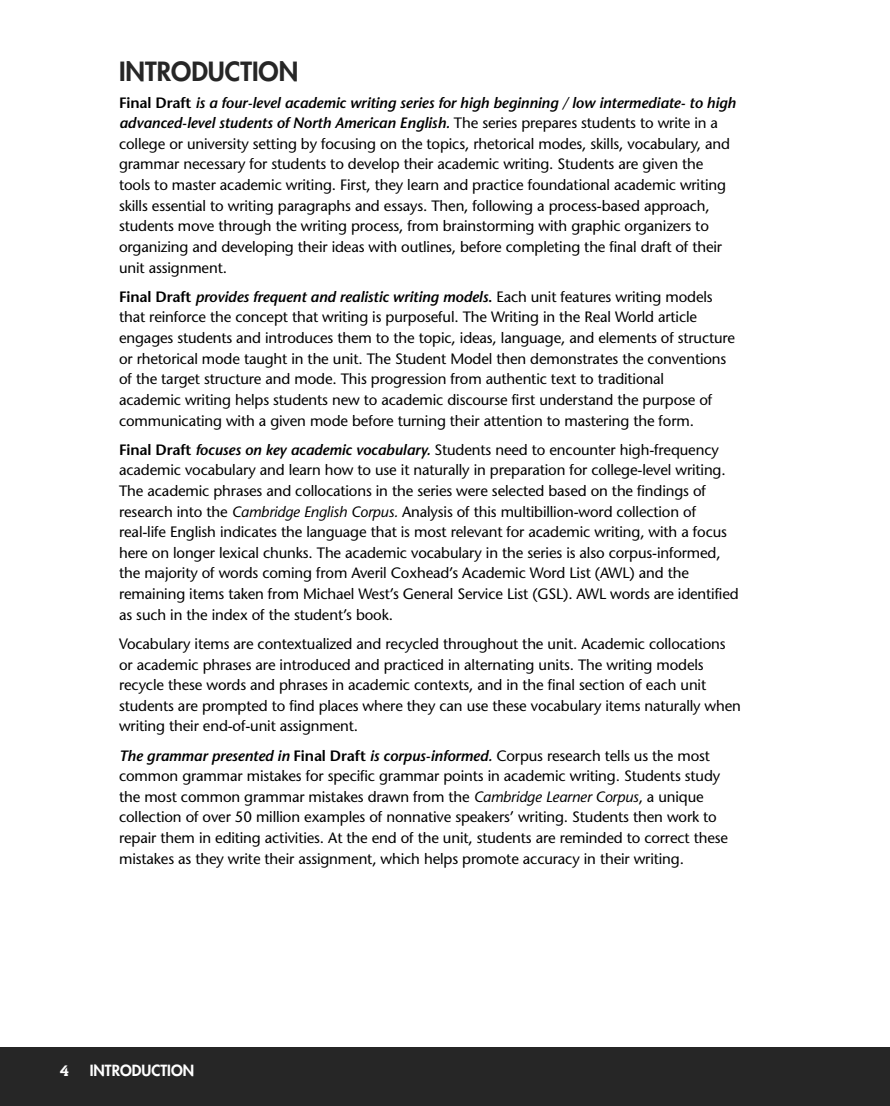
<style>
.page{position:relative;width:890px;height:1106px;background:#fff}
.page>*{position:absolute;margin:0;border:0;box-sizing:border-box;transform-origin:0 0}
.t1{font:800 25.8px "Futura Std";color:#262626}
.t2{font:500 15px/20.7px "Stone Sans Std";letter-spacing:-.01em;color:#000}
.t3{font:800 15px "Futura Std";color:#fff}
.t4{font:700 15px "Calvert MT Std";color:#fff}
.s1{font-weight:600}
.s2{font-weight:600;font-style:italic}
.s3{font-style:italic}
</style>
<div class="page">
<div style="left:0;top:1047px;width:890px;height:59px;background:#262626"></div>
<h1 class="t1" style="left:119px;top:59px;width:181px">INTRODUCTION</h1>
<p class="t2" style="left:119px;top:93px;width:618px"><span class="s1">Final Draft</span> <span class="s2">is a four-level academic writing series for high beginning / low intermediate- to high advanced-level students of North American English.</span> The series prepares students to write in a college or university setting by focusing on the topics, rhetorical modes, skills, vocabulary, and grammar necessary for students to develop their academic writing. Students are given the tools to master academic writing. First, they learn and practice foundational academic writing skills essential to writing paragraphs and essays. Then, following a process-based approach, students move through the writing process, from brainstorming with graphic organizers to organizing and developing their ideas with outlines, before completing the final draft of their unit assignment.</p>
<p class="t2" style="left:119px;top:287px;width:617px"><span class="s1">Final Draft</span> <span class="s2">provides frequent and realistic writing models</span><span class="s1">.</span> Each unit features writing models that reinforce the concept that writing is purposeful. The Writing in the Real World article engages students and introduces them to the topic, ideas, language, and elements of structure or rhetorical mode taught in the unit. The Student Model then demonstrates the conventions of the target structure and mode. This progression from authentic text to traditional<br>academic writing helps students new to academic discourse first understand the purpose of communicating with a given mode before turning their attention to mastering the form.</p>
<p class="t2" style="left:119px;top:440px;width:621px"><span class="s1">Final Draft</span> <span class="s2">focuses on key academic vocabulary.</span> Students need to encounter high-frequency academic vocabulary and learn how to use it naturally in preparation for college-level writing.<br>The academic phrases and collocations in the series were selected based on the findings of research into the <span class="s3">Cambridge English Corpus.</span> Analysis of this multibillion-word collection of real-life English indicates the language that is most relevant for academic writing, with a focus here on longer lexical chunks. The academic vocabulary in the series is also corpus-informed, the majority of words coming from Averil Coxhead’s Academic Word List (AWL) and the remaining items taken from Michael West’s General Service List (GSL). AWL words are identified as such in the index of the student’s book.</p>
<p class="t2" style="left:119px;top:634px;width:623px">Vocabulary items are contextualized and recycled throughout the unit. Academic collocations or academic phrases are introduced and practiced in alternating units. The writing models recycle these words and phrases in academic contexts, and in the final section of each unit students are prompted to find places where they can use these vocabulary items naturally when writing their end-of-unit assignment.</p>
<p class="t2" style="left:119px;top:746px;width:610px"><span class="s2">The grammar presented in</span> <span class="s1">Final Draft</span> <span class="s2">is corpus-informed.</span> Corpus research tells us the most common grammar mistakes for specific grammar points in academic writing. Students study the most common grammar mistakes drawn from the <span class="s3">Cambridge Learner Corpus</span>, a unique collection of over 50 million examples of nonnative speakers’ writing. Students then work to repair them in editing activities. At the end of the unit, students are reminded to correct these mistakes as they write their assignment, which helps promote accuracy in their writing.</p>
<p class="t4" style="left:60px;top:1064px;width:11px">4</p>
<p class="t3" style="left:90px;top:1063px;width:106px">INTRODUCTION</p>
</div>
